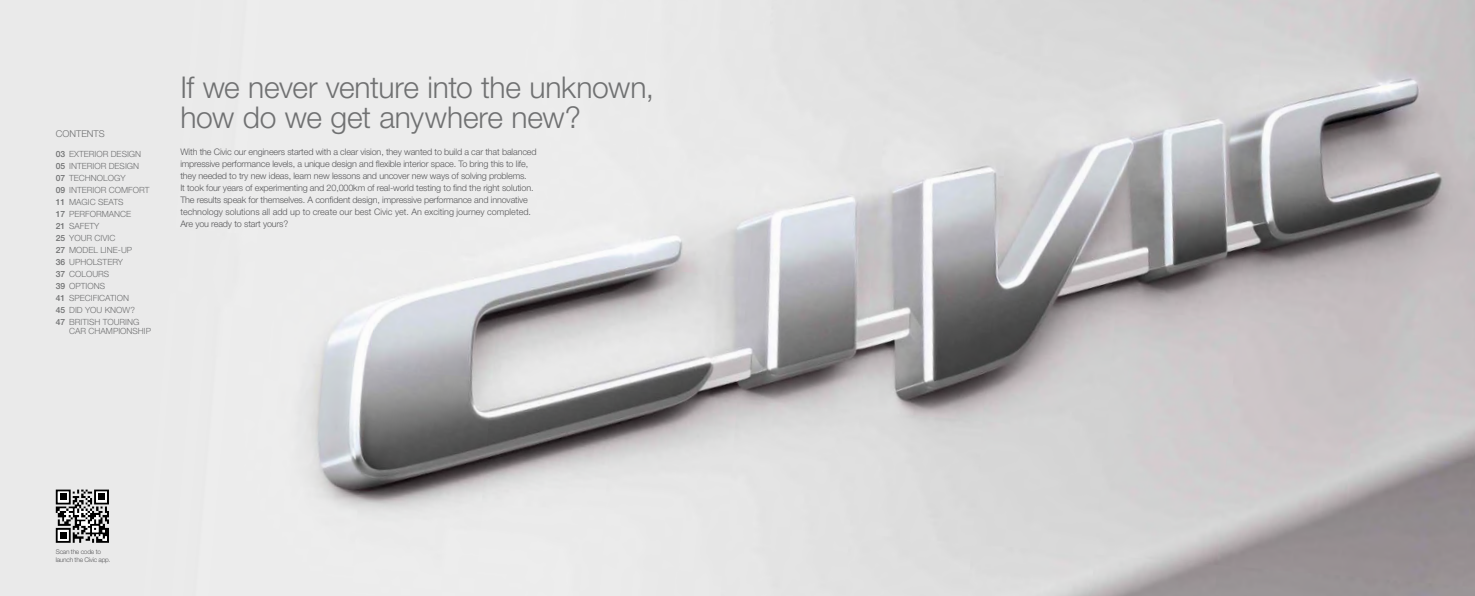
<style>
.page{position:relative;width:1475px;height:596px;background:#fff}
.page>*{position:absolute;margin:0;border:0;box-sizing:border-box;transform-origin:0 0}
.t1{font:300 30px/29.7px "Helvetica Neue";letter-spacing:-.01em;color:#707172}
.t2{font:300 9.4px "Helvetica Neue";color:#707172}
.t3{font:300 9px/12px "Helvetica Neue";letter-spacing:-.015em;color:#58585a}
.t4{font:300 8.5px/12px "Helvetica Neue";color:#707172}
.t5{font:300 6.5px/8px "Helvetica Neue";letter-spacing:-.03em;color:#58585a}
.s1{font-weight:500}
</style>
<div class="page">
<img style="left:0;top:0;width:1474px;height:595px">
<svg style="left:56px;top:489px;width:53px;height:53px"></svg>
<p class="t2" style="left:56px;top:127px;width:51px">CONTENTS</p>
<p class="t4" style="left:56px;top:147px;width:95px"><span class="s1">03</span> EXTERIOR DESIGN<br><span class="s1">05</span> INTERIOR DESIGN<br><span class="s1">07</span> Technology<br><span class="s1">09</span> INTERIOR COMFORT<br><span class="s1">11</span> MAGIC SEATS<br><span class="s1">17</span> performance<br><span class="s1">21</span> safety<br><span class="s1">25</span> your</p>
<p class="t4" style="left:56px;top:231px;width:85px;text-indent:39px">civic<br><span class="s1">27</span> MODEL LINE-UP<br><span class="s1">36</span> upholstery<br><span class="s1">37</span> colours<br><span class="s1">39</span> options<br><span class="s1">41</span> specification<br><span class="s1">45</span> DID YOU KNOW?<br><span class="s1">47</span> BRITISH TOURING</p>
<p class="t4" style="left:69px;top:324px;width:83px">CAR CHAMPIONSHIP</p>
<h1 class="t1" style="left:180px;top:72px;width:475px">If we never venture into the unknown, how do we get anywhere new?</h1>
<p class="t3" style="left:180px;top:145px;width:358px">With the Civic our engineers started with a clear vision, they wanted to build a car that balanced impressive performance levels, a unique design and flexible interior space. To bring this to life, they needed to try new ideas, learn new lessons and uncover new ways of solving problems.<br>It took four years of experimenting and 20,000km of real-world testing to find the right solution.<br>The results speak for themselves. A confident design, impressive performance and innovative technology solutions all add up to create our best Civic yet. An exciting journey completed.<br>Are you ready to start yours?</p>
<p class="t5" style="left:56px;top:547px;width:56px">Scan the code to launch the Civic app.</p>
</div>
